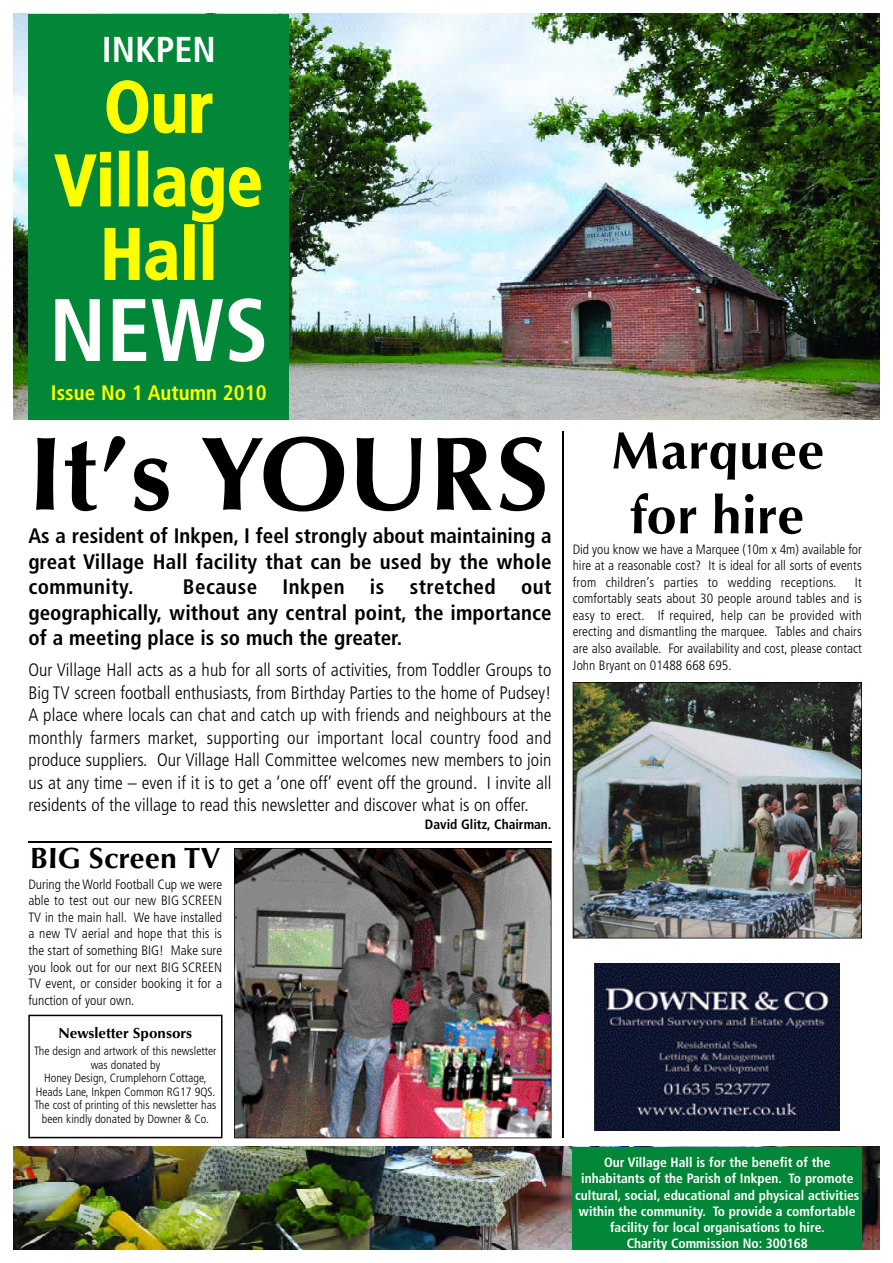
<style>
.page{position:relative;width:893px;height:1263px;background:#fff}
.page>*{position:absolute;margin:0;border:0;box-sizing:border-box;transform-origin:0 0}
.t1{font:500 106.5px "Optus T";color:#000}
.t2{font:700 condensed 88.5px "Frutiger";color:#fff}
.t3{font:700 condensed 72px/73.5px "Frutiger";color:#ff0;text-align:center}
.t4{font:500 54px/64.8px "Optus T";color:#000;text-align:center}
.t5{font:700 condensed 36px "Frutiger";color:#fff}
.t6{font:500 30px "Optus T";color:#000}
.t7{font:700 condensed 21px/25.5px "Frutiger";letter-spacing:.005em;color:#000;text-align:justify}
.t8{font:700 condensed 21px "Frutiger";color:#ff0}
.t9{font:300 condensed 18px/22.5px "Frutiger";color:#000;text-align:justify}
.t10{font:500 15px "Optus T";color:#000}
.t11{font:300 condensed 13.5px/16.5px "Frutiger";color:#000;text-align:justify}
.t12{font:700 condensed 13.5px/16.2px "Frutiger";color:#fff;text-align:center}
.t13{font:700 condensed 13.5px "Frutiger";color:#000}
.t14{font:300 condensed 12px/13.5px "Frutiger";color:#000;text-align:center}
</style>
<div class="page">
<img style="left:14px;top:14px;width:865px;height:406px">
<div style="left:28px;top:14px;width:261px;height:405px;background:#018737"></div>
<img style="left:14px;top:1147px;width:865px;height:102px">
<img style="left:573px;top:682px;width:289px;height:256px">
<img style="left:234px;top:848px;width:317px;height:290px">
<svg style="left:28px;top:1014px;width:194px;height:124px"></svg>
<hr style="left:28px;top:841px;width:523px;height:1px;background:#000">
<hr style="left:562px;top:431px;width:2px;height:707px;background:#000">
<div style="left:573px;top:1147px;width:289px;height:102px;background:#018737"></div>
<img style="left:594px;top:963px;width:245px;height:167px">
<h3 class="t5" style="left:102px;top:28px;width:115px">INKPEN</h3>
<h3 class="t3" style="left:55px;top:70px;width:210px">Our<br>Village<br>Hall</h3>
<h2 class="t2" style="left:49px;top:278px;width:221px">NEWS</h2>
<h3 class="t8" style="left:51px;top:380px;width:217px">Issue No 1 Autumn 2010</h3>
<h1 class="t1" style="left:28px;top:412px;width:523px">It’s YOURS</h1>
<h3 class="t7" style="left:28px;top:523px;width:525px">As a resident of Inkpen, I feel strongly about maintaining a great Village Hall facility that can be used by the whole c o m m u n it y.</h3>
<h3 class="t7" style="left:28px;top:574px;width:525px;text-indent:154px">Because Inkpen is stretched out geographically, without any central point, the importance of a meeting place is so much the greater.</h3>
<p class="t9" style="left:28px;top:659px;width:525px">Our Village Hall acts as a hub for all sorts of activities, from Toddler Groups to Big TV screen football enthusiasts, from Birthday Parties to the home of Pudsey!<br>A place where locals can chat and catch up with friends and neighbours at the monthly farmers market, supporting our important local country food and produce suppliers. Our Village Hall Committee welcomes new members to join us at any time – even if it is to get a ‘one off’ event off the ground. I invite all residents of the village to read this newsletter and discover what is on offer.</p>
<p class="t13" style="left:425px;top:817px;width:128px">David Glitz, Chairman.</p>
<h3 class="t6" style="left:30px;top:841px;width:191px">BIG Screen TV</h3>
<p class="t11" style="left:28px;top:876px;width:195px">During the World Football Cup we were able to test out our new BIG SCREEN TV in the main hall. We have installed a new TV aerial and hope that this is the start of something BIG! Make sure you look out for our next BIG SCREEN TV event, or consider booking it for a function of your own.</p>
<p class="t10" style="left:58px;top:1024px;width:135px">Newsletter Sponsors</p>
<p class="t14" style="left:34px;top:1044px;width:184px">The design and artwork of this newsletter was donated by<br>Honey Design, Crumplehorn Cottage, Heads Lane, Inkpen Common RG17 9QS.<br>The cost of printing of this newsletter has been kindly donated by Downer &amp; Co.</p>
<h3 class="t4" style="left:610px;top:417px;width:216px">Marquee for hire</h3>
<p class="t11" style="left:573px;top:541px;width:291px">Did you know we have a Marquee (10m x 4m) available for hire at a reasonable cost? It is ideal for all sorts of events from children’s parties to wedding receptions.</p>
<p class="t11" style="left:573px;top:574px;width:291px;text-indent:282px">It comfortably seats about 30 people around tables and is easy to erect. If required, help can be provided with erecting and dismantling the marquee. Tables and chairs are also available. For availability and cost, please contact John Bryant on 01488 668 695.</p>
<p class="t12" style="left:575px;top:1154px;width:286px">Our Village Hall is for the benefit of the inhabitants of the Parish of Inkpen. To promote cultural, social, educational and physical activities within the community. To provide a comfortable facility for local organisations to hire.<br>Charity Commission No: 300168</p>
</div>
